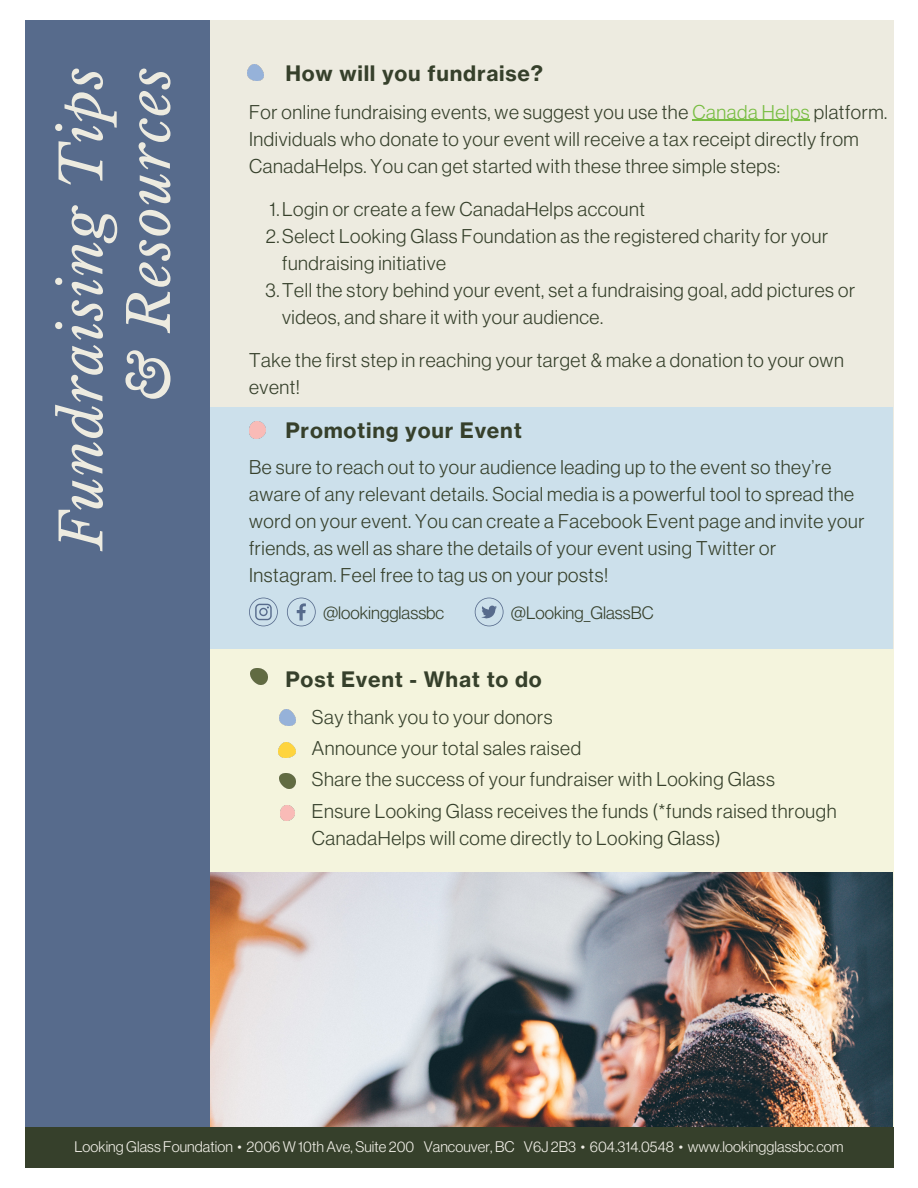
<style>
.page{position:relative;width:918px;height:1188px;background:#fff}
.page>*{position:absolute;margin:0;border:0;box-sizing:border-box;transform-origin:0 0}
.t1{font:italic 57px/67.5px "Libre Baskerville";letter-spacing:.025em;color:#edebe0;text-align:right}
.t2{font:21px "N Haas Grotesk TX Pro 75 Bd";letter-spacing:.035em;color:#36402b}
.t3{font:19.5px/27px "N Haas Grotesk DS Std 45 Lt";letter-spacing:.03em;color:#36402b}
.t4{font:17.55px "N Haas Grotesk DS Std 45 Lt";color:#36402b}
.t5{font:15px "N Haas Grotesk DS Std 45 Lt";letter-spacing:.005em;color:#f2f0e8}
.s1{color:#78bd42}
</style>
<div class="page">
<div style="left:25px;top:20px;width:868px;height:1148px;background:#edebe0"></div>
<div style="left:35px;top:407px;width:858px;height:260px;background:#cce0eb"></div>
<div style="left:25px;top:649px;width:868px;height:490px;background:#f4f4dd"></div>
<img style="left:209px;top:872px;width:684px;height:256px">
<div style="left:25px;top:20px;width:184px;height:1135px;background:#576b8c"></div>
<div style="left:25px;top:1128px;width:868px;height:40px;background:#36402b"></div>
<img style="left:247px;top:65px;width:16px;height:16px">
<img style="left:249px;top:421px;width:17px;height:17px">
<img style="left:251px;top:669px;width:17px;height:15px">
<img style="left:280px;top:774px;width:15px;height:14px">
<img style="left:280px;top:806px;width:15px;height:14px">
<img style="left:279px;top:742px;width:16px;height:16px">
<img style="left:280px;top:710px;width:15px;height:15px">
<svg style="left:287px;top:598px;width:29px;height:28px"></svg>
<svg style="left:475px;top:598px;width:29px;height:28px"></svg>
<svg style="left:249px;top:598px;width:29px;height:28px"></svg>
<hr style="left:692px;top:120px;width:118px;height:1px;background:#78bd42">
<h1 class="t1" style="left:49px;top:550px;width:485px;rotate:-90deg">Fundraising Tips &amp; Resources</h1>
<p class="t2" style="left:285px;top:60px;width:259px">How will you fundraise?</p>
<p class="t3" style="left:249px;top:98px;width:640px">For online fundraising events, we suggest you use the <span class="s1">Canada Helps</span> platform.<br>Individuals who donate to your event will receive a tax receipt directly from<br>CanadaHelps. You can get started with these three simple steps:</p>
<p class="t3" style="left:270px;top:195px;width:377px">1.Login or create a few CanadaHelps account</p>
<p class="t3" style="left:266px;top:222px;width:564px">2.Select Looking Glass Foundation as the registered charity for your</p>
<p class="t3" style="left:282px;top:249px;width:165px">fundraising initiative</p>
<p class="t3" style="left:266px;top:276px;width:591px">3.Tell the story behind your event, set a fundraising goal, add pictures or</p>
<p class="t3" style="left:282px;top:303px;width:323px">videos, and share it with your audience.</p>
<p class="t3" style="left:249px;top:346px;width:596px">Take the first step in reaching your target &amp; make a donation to your own event!</p>
<p class="t2" style="left:285px;top:417px;width:238px">Promoting your Event</p>
<p class="t3" style="left:249px;top:453px;width:617px">Be sure to reach out to your audience leading up to the event so they’re aware of any relevant details. Social media is a powerful tool to spread the word on your event. You can create a Facebook Event page and invite your friends, as well as share the details of your event using Twitter or Instagram. Feel free to tag us on your posts!</p>
<p class="t4" style="left:323px;top:603px;width:123px">@lookingglassbc</p>
<p class="t4" style="left:511px;top:603px;width:144px">@Looking_GlassBC</p>
<p class="t2" style="left:285px;top:666px;width:258px">Post Event - What to do</p>
<p class="t3" style="left:312px;top:701px;width:526px;line-height:31.2px">Say thank you to your donors<br>Announce your total sales raised<br>Share the success of your fundraiser with Looking Glass Ensure Looking Glass receives the funds (*funds raised through</p>
<p class="t3" style="left:312px;top:825px;width:410px">CanadaHelps will come directly to Looking Glass)</p>
<p class="t5" style="left:74px;top:1138px;width:771px">Looking Glass Foundation • 2006 W 10th Ave, Suite 200 Vancouver, BC V6J 2B3 • 604.314.0548 • www.lookingglassbc.com</p>
</div>
